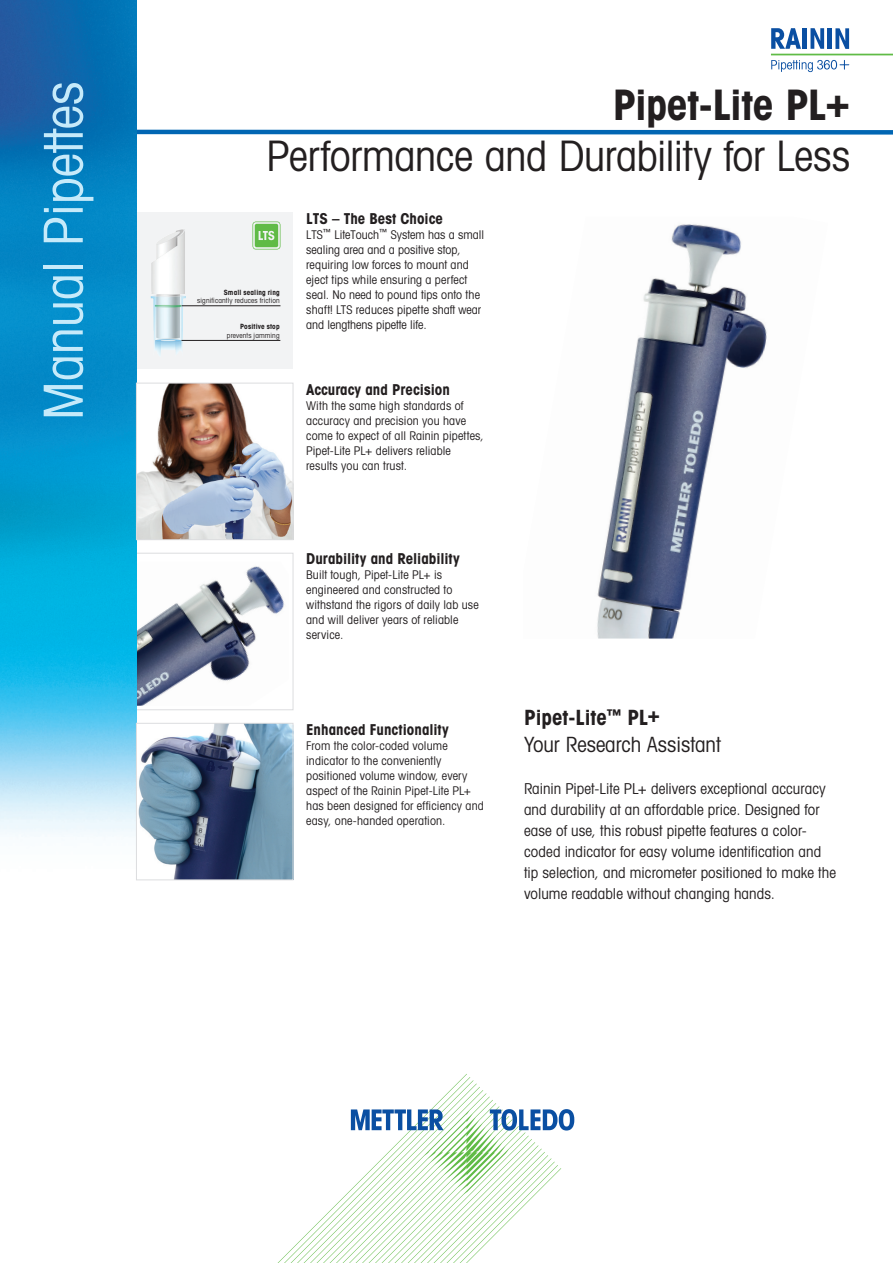
<style>
.page{position:relative;width:893px;height:1263px;background:#fff}
.page>*{position:absolute;margin:0;border:0;box-sizing:border-box;transform-origin:0 0}
.t1{font:54px "Avant Gardefor MT Bk";color:#c6eafa}
._02_1_headline_book{font:42px "Avant Gardefor MT Bk";letter-spacing:-.01em;color:#231f20}
._02_1_headline_book-2{font:42px "Avant Gardefor MT Bd";letter-spacing:-.015em;color:#231f20}
._04_lead_text{font:21px "Avant Gardefor MT Bk";color:#231f20}
._04_lead_text-2{font:21px "Avant Gardefor MT Bd";color:#231f20}
._04_lead_text-3{font:15px/21px "Avant Gardefor MT Bk";letter-spacing:.005em;color:#231f20}
._5_Running_Subhead_10_14{font:15px "Avant Gardefor MT Bd";color:#231f20}
._02_2_headline_book{font:12px/15px "Avant Gardefor MT Bk";letter-spacing:.015em;color:#231f20}
._06_captions{font:12px/15px "Avant Gardefor MT Bk";color:#231f20}
._5_Running_Subhead_10_14-2{font:12px/15px "Avant Gardefor MT Bk";letter-spacing:.015em;color:#231f20}
.t2{font:7.2px "Avant Gardefor MT Bk";letter-spacing:.02em;color:#231f20}
.t3{font:7.2px "Avant Gardefor MT Bd";letter-spacing:.02em;color:#231f20}
</style>
<div class="page">
<div style="left:136px;top:553px;width:157px;height:157px;background:#fff;border:1px solid #dcdddf"></div>
<img style="left:136px;top:562px;width:149px;height:144px">
<div style="left:136px;top:213px;width:157px;height:156px;background:#f2f3f4"></div>
<img style="left:151px;top:229px;width:35px;height:126px">
<svg style="left:278px;top:1074px;width:296px;height:189px"></svg>
<div style="left:135px;top:130px;width:758px;height:5px;background:#0166b3"></div>
<img style="left:0;top:0;width:136px;height:837px">
<img style="left:138px;top:385px;width:153px;height:153px">
<div style="left:136px;top:383px;width:157px;height:157px;border:1px solid #dcdddf"></div>
<img style="left:138px;top:725px;width:153px;height:153px">
<div style="left:136px;top:723px;width:157px;height:157px;border:1px solid #dcdddf"></div>
<hr style="left:181px;top:340px;width:99px;height:1px;background:#231f20">
<hr style="left:182px;top:305px;width:98px;height:1px;background:#231f20">
<svg style="left:252px;top:221px;width:28px;height:28px"></svg>
<hr style="left:771px;top:54px;width:122px;height:1px;background:#60bb46">
<svg style="left:771px;top:28px;width:30px;height:21px"></svg>
<hr style="left:803px;top:28px;width:4px;height:21px;background:#0a4fa2">
<svg style="left:810px;top:28px;width:14px;height:21px"></svg>
<hr style="left:828px;top:28px;width:4px;height:21px;background:#0a4fa2">
<svg style="left:835px;top:28px;width:14px;height:21px"></svg>
<svg style="left:771px;top:60px;width:78px;height:12px"></svg>
<img style="left:597px;top:224px;width:170px;height:414px">
<p class="t1" style="left:30px;top:420px;width:340px;rotate:-90deg">Manual Pipettes</p>
<p class="_02_1_headline_book-2" style="left:613px;top:78px;width:239px">Pipet-Lite PL+</p>
<p class="_02_1_headline_book" style="left:267px;top:130px;width:585px">Performance and Durability for Less</p>
<p class="t3" style="left:224px;top:288px;width:57px">Small sealing ring</p>
<p class="t2" style="left:197px;top:296px;width:84px">significantly reduces friction</p>
<p class="t3" style="left:240px;top:322px;width:41px">Positive stop</p>
<p class="t2" style="left:227px;top:331px;width:54px">prevents jamming</p>
<p class="_5_Running_Subhead_10_14" style="left:306px;top:209px;width:138px">LTS – The Best Choice</p>
<p class="_06_captions" style="left:306px;top:227px;width:179px">LTS<sup>™</sup> LiteTouch<sup>™</sup> System has a small sealing area and a positive stop, requiring low forces to mount and eject tips while ensuring a perfect seal. No need to pound tips onto the shaft! LTS reduces pipette shaft wear and lengthens pipette life.</p>
<p class="_5_Running_Subhead_10_14" style="left:306px;top:380px;width:145px">Accuracy and Precision</p>
<p class="_5_Running_Subhead_10_14-2" style="left:306px;top:398px;width:179px">With the same high standards of accuracy and precision you have come to expect of all Rainin pipettes,<br>Pipet-Lite PL+ delivers reliable results you can trust.</p>
<p class="_5_Running_Subhead_10_14" style="left:306px;top:549px;width:155px">Durability and Reliability</p>
<p class="_02_2_headline_book" style="left:306px;top:567px;width:174px">Built tough, Pipet-Lite PL+ is engineered and constructed to withstand the rigors of daily lab use and will deliver years of reliable service.</p>
<p class="_5_Running_Subhead_10_14" style="left:306px;top:719px;width:144px">Enhanced Functionality</p>
<p class="_02_2_headline_book" style="left:306px;top:737px;width:179px">From the color-coded volume indicator to the conveniently positioned volume window, every aspect of the Rainin Pipet-Lite PL+ has been designed for efficiency and easy, one-handed operation.</p>
<p class="_04_lead_text-2" style="left:524px;top:704px;width:138px">Pipet-Lite<sup>™</sup> PL+</p>
<p class="_04_lead_text" style="left:524px;top:732px;width:198px">Your Research Assistant</p>
<p class="_04_lead_text-3" style="left:524px;top:778px;width:314px">Rainin Pipet-Lite PL+ delivers exceptional accuracy and durability at an affordable price. Designed for ease of use, this robust pipette features a color&shy;coded indicator for easy volume identification and tip selection, and micrometer positioned to make the volume readable without changing hands.</p>
</div>
